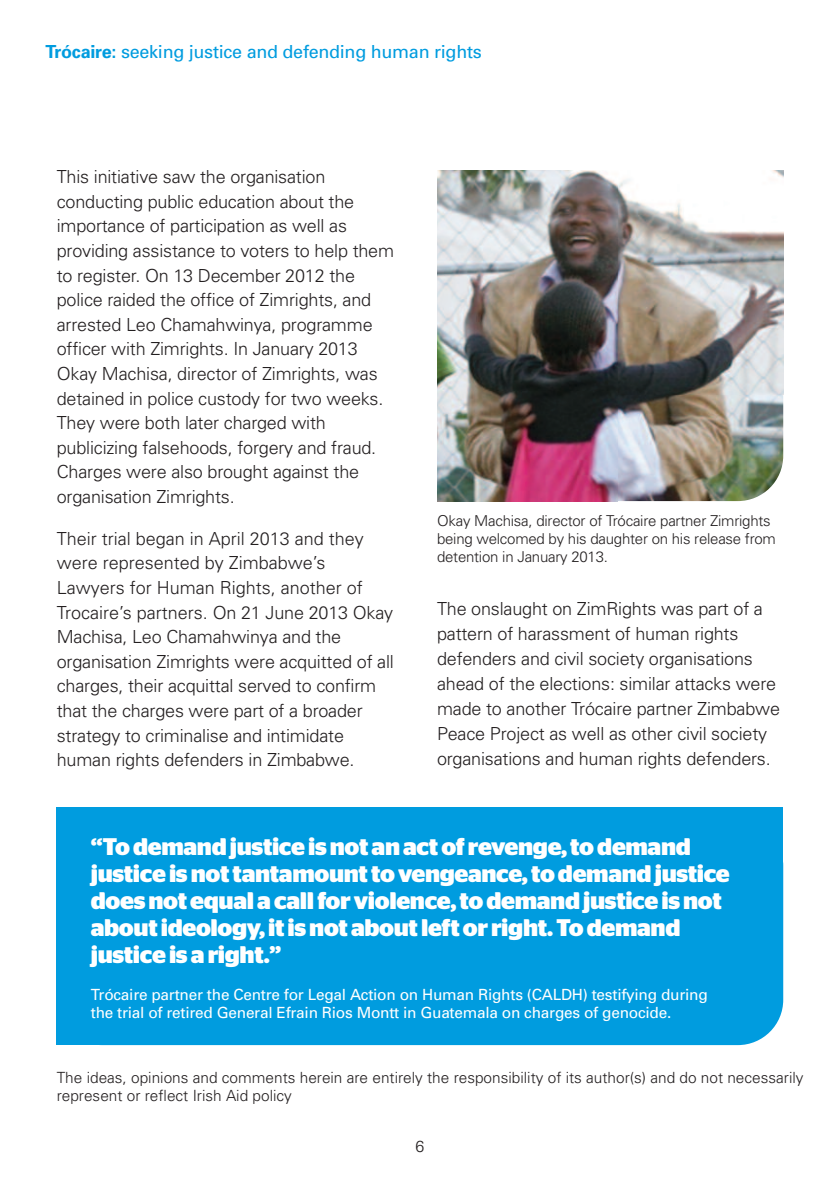
<style>
.page{position:relative;width:840px;height:1191px;background:#fff}
.page>*{position:absolute;margin:0;border:0;box-sizing:border-box;transform-origin:0 0}
.t1{font:700 24px/27px "Stag Sans";letter-spacing:-.015em;color:#fff}
.t2{font:300 18px/24.6px "Univers";letter-spacing:-.01em;color:#231f20}
.t3{font:18px "Univers";letter-spacing:-.015em;color:#009cdf}
.t4{font:300 16px "Univers";color:#231f20}
.t5{font:15.4px/18.4px "Univers";letter-spacing:-.015em;color:#fff}
.t6{font:300 15.4px/18.4px "Univers";color:#231f20}
.t7{font:300 15px/18px "Univers";letter-spacing:-.015em;color:#231f20}
.s1{font-weight:700}
</style>
<div class="page">
<img style="left:437px;top:170px;width:345px;height:331px;border-radius:45px">
<img style="left:617px;top:170px;width:165px;height:224px">
<img style="left:437px;top:170px;width:180px;height:331px">
<div style="left:57px;top:807px;width:725px;height:140px;background:#009cdf"></div>
<div style="left:57px;top:820px;width:725px;height:225px;background:#009cdf;border-radius:45px"></div>
<p class="t3" style="left:45px;top:45px;width:437px"><span class="s1">Trócaire:</span> seeking justice and defending human rights</p>
<p class="t2" style="left:57px;top:166px;width:339px">This initiative saw the organisation conducting public education about the importance of participation as well as providing assistance to voters to help them to register. On 13 December 2012 the police raided the office of Zimrights, and arrested Leo Chamahwinya, programme officer with Zimrights. In January 2013<br>Okay Machisa, director of Zimrights, was detained in police custody for two weeks.<br>They were both later charged with publicizing falsehoods, forgery and fraud.<br>Charges were also brought against the organisation Zimrights.</p>
<p class="t2" style="left:57px;top:527px;width:338px">Their trial began in April 2013 and they were represented by Zimbabwe’s Lawyers for Human Rights, another of Trocaire’s partners. On 21 June 2013 Okay Machisa, Leo Chamahwinya and the organisation Zimrights were acquitted of all charges, their acquittal served to confirm that the charges were part of a broader strategy to criminalise and intimidate human rights defenders in Zimbabwe.</p>
<p class="t7" style="left:437px;top:513px;width:340px">Okay Machisa, director of Trócaire partner Zimrights being welcomed by his daughter on his release from detention in January 2013.</p>
<p class="t2" style="left:437px;top:597px;width:344px">The onslaught on ZimRights was part of a pattern of harassment of human rights defenders and civil society organisations ahead of the elections: similar attacks were made to another Trócaire partner Zimbabwe Peace Project as well as other civil society organisations and human rights defenders.</p>
<p class="t1" style="left:91px;top:835px;width:640px">“Todemandjusticeisnotanactof revenge,todemand justiceisnottantamounttovengeance,todemandjustice doesnotequalacallforviolence,todemandjusticeisnot aboutideology,itisnotaboutleftor right.Todemand justiceisaright.”</p>
<p class="t5" style="left:91px;top:986px;width:618px">Trócaire partner the Centre for Legal Action on Human Rights (CALDH) testifying during the trial of retired General Efrain Rios Montt in Guatemala on charges of genocide.</p>
<p class="t6" style="left:57px;top:1069px;width:747px">The ideas, opinions and comments herein are entirely the responsibility of its author(s) and do not necessarily represent or reflect Irish Aid policy</p>
<p class="t4" style="left:415px;top:1140px;width:10px">6</p>
</div>
